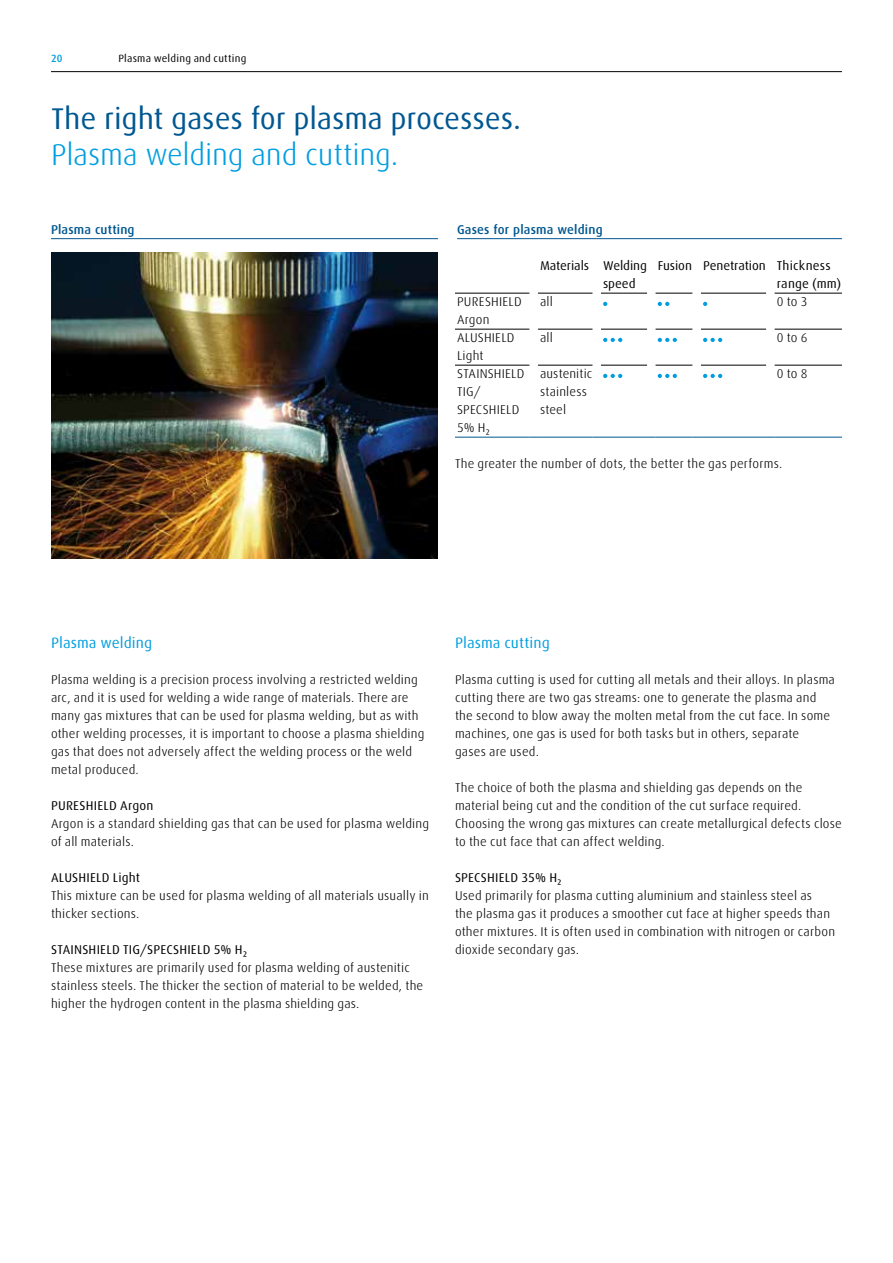
<style>
.page{position:relative;width:893px;height:1263px;background:#fff}
.page>*{position:absolute;margin:0;border:0;box-sizing:border-box;transform-origin:0 0}
.t1{font:30px "Linde Dax Global";letter-spacing:-.005em;color:#005791}
.t2{font:300 30px "Linde Dax Global";letter-spacing:-.01em;color:#009ee0}
.t3{font:15px "Linde Dax Global";letter-spacing:.005em;color:#009ee0}
.t4{font:300 12.75px/18px "Linde Dax Global";letter-spacing:.01em;color:#000}
.t5{font:12.75px/18px "Linde Dax Global";letter-spacing:.01em;color:#000}
.t6{font:500 12.75px "Linde Dax Global";letter-spacing:.015em;color:#005791}
.t7{font:12.75px/18px "Linde Dax Global";letter-spacing:-.01em;color:#000}
.t8{font:10.5px "Linde Dax Global";letter-spacing:.02em;color:#000}
.t9{font:500 10.5px "Linde Dax Global";color:#009ee0}
</style>
<div class="page">
<img style="left:51px;top:252px;width:387px;height:306px">
<hr style="left:51px;top:71px;width:791px;height:1px;background:#000">
<hr style="left:455px;top:293px;width:74px;height:1px;background:#000">
<hr style="left:538px;top:293px;width:54px;height:1px;background:#000">
<hr style="left:601px;top:293px;width:46px;height:1px;background:#000">
<hr style="left:656px;top:293px;width:36px;height:1px;background:#000">
<hr style="left:701px;top:293px;width:65px;height:1px;background:#000">
<hr style="left:775px;top:293px;width:67px;height:1px;background:#000">
<hr style="left:455px;top:329px;width:74px;height:1px;background:#000">
<hr style="left:538px;top:329px;width:54px;height:1px;background:#000">
<hr style="left:601px;top:329px;width:46px;height:1px;background:#000">
<hr style="left:656px;top:329px;width:36px;height:1px;background:#000">
<hr style="left:701px;top:329px;width:65px;height:1px;background:#000">
<hr style="left:775px;top:329px;width:67px;height:1px;background:#000">
<hr style="left:455px;top:365px;width:74px;height:1px;background:#000">
<hr style="left:538px;top:365px;width:54px;height:1px;background:#000">
<hr style="left:601px;top:365px;width:46px;height:1px;background:#000">
<hr style="left:656px;top:365px;width:36px;height:1px;background:#000">
<hr style="left:701px;top:365px;width:65px;height:1px;background:#000">
<hr style="left:775px;top:365px;width:67px;height:1px;background:#000">
<hr style="left:455px;top:437px;width:74px;height:1px;background:#005791">
<hr style="left:538px;top:437px;width:54px;height:1px;background:#005791">
<hr style="left:601px;top:437px;width:46px;height:1px;background:#005791">
<hr style="left:656px;top:437px;width:36px;height:1px;background:#005791">
<hr style="left:701px;top:437px;width:65px;height:1px;background:#005791">
<hr style="left:775px;top:437px;width:67px;height:1px;background:#005791">
<hr style="left:457px;top:238px;width:385px;height:1px;background:#005791">
<svg style="left:603px;top:302px;width:4px;height:4px"></svg>
<svg style="left:658px;top:302px;width:11px;height:4px"></svg>
<svg style="left:703px;top:302px;width:4px;height:4px"></svg>
<svg style="left:603px;top:338px;width:19px;height:4px"></svg>
<svg style="left:658px;top:338px;width:19px;height:4px"></svg>
<svg style="left:703px;top:338px;width:19px;height:4px"></svg>
<svg style="left:603px;top:374px;width:19px;height:4px"></svg>
<svg style="left:658px;top:374px;width:19px;height:4px"></svg>
<svg style="left:703px;top:374px;width:19px;height:4px"></svg>
<hr style="left:51px;top:238px;width:387px;height:1px;background:#005791">
<p class="t9" style="left:51px;top:52px;width:13px">20</p>
<p class="t8" style="left:118px;top:52px;width:130px">Plasma welding and cutting</p>
<h1 class="t1" style="left:51px;top:101px;width:471px">The right gases for plasma processes.</h1>
<h1 class="t2" style="left:51px;top:137px;width:349px">Plasma welding and cutting.</h1>
<p class="t6" style="left:51px;top:222px;width:85px">Plasma cutting</p>
<p class="t6" style="left:457px;top:222px;width:147px">Gases for plasma welding</p>
<p class="t7" style="left:603px;top:257px;width:45px;text-indent:-63px">Materials Welding speed</p>
<p class="t5" style="left:777px;top:257px;width:66px;text-indent:-119px">Fusion Penetration Thickness range (mm)</p>
<p class="t4" style="left:457px;top:293px;width:66px">PURESHIELD<br>Argon</p>
<p class="t4" style="left:540px;top:293px;width:14px">all</p>
<p class="t4" style="left:777px;top:293px;width:32px">0 to 3</p>
<p class="t4" style="left:457px;top:329px;width:59px">ALUSHIELD<br>Light</p>
<p class="t4" style="left:540px;top:329px;width:14px">all</p>
<p class="t4" style="left:777px;top:329px;width:32px">0 to 6</p>
<p class="t4" style="left:457px;top:365px;width:69px">STAINSHIELD<br>TIG/<br>SPECSHIELD<br>5% H₂</p>
<p class="t4" style="left:540px;top:365px;width:54px">austenitic stainless steel</p>
<p class="t4" style="left:777px;top:365px;width:32px">0 to 8</p>
<p class="t4" style="left:455px;top:455px;width:329px">The greater the number of dots, the better the gas performs.</p>
<p class="t3" style="left:51px;top:634px;width:103px">Plasma welding</p>
<p class="t4" style="left:51px;top:671px;width:375px">Plasma welding is a precision process involving a restricted welding arc, and it is used for welding a wide range of materials. There are many gas mixtures that can be used for plasma welding, but as with other welding processes, it is important to choose a plasma shielding gas that does not adversely affect the welding process or the weld metal produced.</p>
<p class="t5" style="left:51px;top:797px;width:104px">PURESHIELD Argon</p>
<p class="t4" style="left:51px;top:815px;width:380px">Argon is a standard shielding gas that can be used for plasma welding of all materials.</p>
<p class="t5" style="left:51px;top:869px;width:91px">ALUSHIELD Light</p>
<p class="t4" style="left:51px;top:887px;width:379px">This mixture can be used for plasma welding of all materials usually in thicker sections.</p>
<p class="t5" style="left:51px;top:941px;width:198px">STAINSHIELD TIG/SPECSHIELD 5% H₂</p>
<p class="t4" style="left:51px;top:959px;width:374px">These mixtures are primarily used for plasma welding of austenitic stainless steels. The thicker the section of material to be welded, the higher the hydrogen content in the plasma shielding gas.</p>
<p class="t3" style="left:455px;top:634px;width:96px">Plasma cutting</p>
<p class="t4" style="left:455px;top:671px;width:381px">Plasma cutting is used for cutting all metals and their alloys. In plasma cutting there are two gas streams: one to generate the plasma and the second to blow away the molten metal from the cut face. In some machines, one gas is used for both tasks but in others, separate<br>gases are used.</p>
<p class="t4" style="left:455px;top:779px;width:388px">The choice of both the plasma and shielding gas depends on the material being cut and the condition of the cut surface required.<br>Choosing the wrong gas mixtures can create metallurgical defects close to the cut face that can affect welding.</p>
<p class="t5" style="left:455px;top:869px;width:108px">SPECSHIELD 35% H₂</p>
<p class="t4" style="left:455px;top:887px;width:382px">Used primarily for plasma cutting aluminium and stainless steel as<br>the plasma gas it produces a smoother cut face at higher speeds than other mixtures. It is often used in combination with nitrogen or carbon dioxide secondary gas.</p>
</div>
